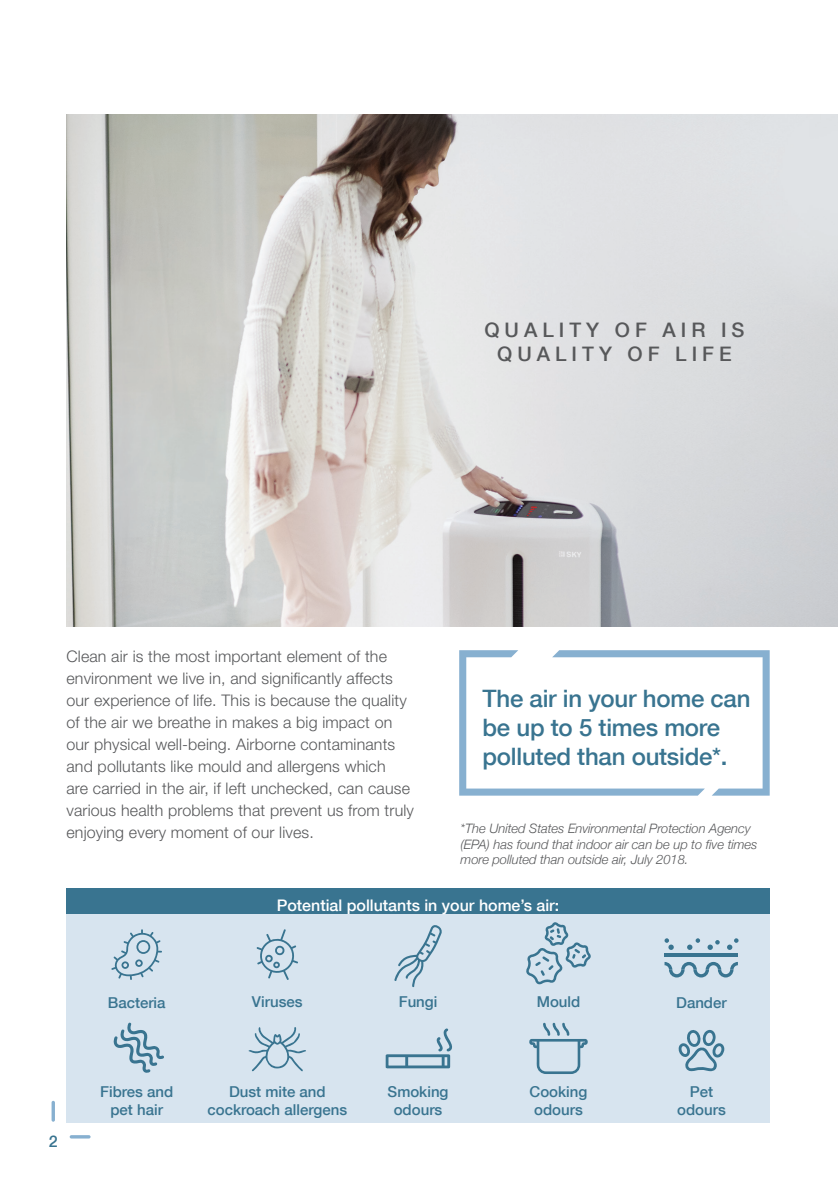
<style>
.page{position:relative;width:838px;height:1191px;background:#fff}
.page>*{position:absolute;margin:0;border:0;box-sizing:border-box;transform-origin:0 0}
.t1{font:500 24px/28.8px "Helvetica Neue";letter-spacing:-.01em;color:#397490}
.t2{font:500 20px/24px "Helvetica Neue";letter-spacing:.25em;color:#57585a;text-align:center}
.t3{font:300 16px/22px "Helvetica Neue LT Std";letter-spacing:.01em;color:#57585a}
.t4{font:500 16px "Helvetica Neue";color:#fff}
.t5{font:500 16px "Helvetica Neue";color:#397490}
.t6{font:500 15px/18px "Helvetica Neue";color:#397490;text-align:center}
.t7{font:italic 300 13px/15.6px "Helvetica Neue";letter-spacing:-.005em;color:#57585a}
</style>
<div class="page">
<hr style="left:52px;top:1101px;width:3px;height:21px;background:#87b0d0;border-radius:2px">
<hr style="left:70px;top:1135px;width:21px;height:3px;background:#87b0d0;border-radius:2px">
<img style="left:66px;top:114px;width:772px;height:512px">
<div style="left:66px;top:888px;width:703px;height:28px;background:#397490"></div>
<div style="left:66px;top:914px;width:703px;height:209px;background:#d7e4ef"></div>
<svg style="left:459px;top:650px;width:310px;height:146px"></svg>
<svg style="left:111px;top:929px;width:51px;height:51px"></svg>
<svg style="left:526px;top:922px;width:65px;height:62px"></svg>
<svg style="left:256px;top:929px;width:42px;height:51px"></svg>
<svg style="left:394px;top:925px;width:48px;height:62px"></svg>
<svg style="left:249px;top:1027px;width:57px;height:44px"></svg>
<svg style="left:386px;top:1028px;width:66px;height:40px"></svg>
<svg style="left:678px;top:1029px;width:46px;height:42px"></svg>
<svg style="left:529px;top:1023px;width:59px;height:51px"></svg>
<svg style="left:664px;top:962px;width:74px;height:15px"></svg>
<hr style="left:664px;top:954px;width:74px;height:3px;background:#397490">
<svg style="left:664px;top:938px;width:10px;height:12px"></svg>
<svg style="left:687px;top:938px;width:13px;height:12px"></svg>
<svg style="left:727px;top:938px;width:11px;height:12px"></svg>
<svg style="left:707px;top:940px;width:13px;height:10px"></svg>
<svg style="left:114px;top:1022px;width:50px;height:51px"></svg>
<p class="t2" style="left:484px;top:317px;width:262px">QUALITY OF AIR IS<br>QUALITY OF LIFE</p>
<p class="t3" style="left:66px;top:645px;width:349px">Clean air is the most important element of the environment we live in, and significantly affects our experience of life. This is because the quality of the air we breathe in makes a big impact on our physical well-being. Airborne contaminants and pollutants like mould and allergens which<br>are carried in the air, if left unchecked, can cause various health problems that prevent us from truly enjoying every moment of our lives.</p>
<h1 class="t1" style="left:482px;top:683px;width:269px">The air in your home can be up to 5 times more polluted than outside*.</h1>
<p class="t7" style="left:460px;top:820px;width:298px">*The United States Environmental Protection Agency (EPA) has found that indoor air can be up to five times more polluted than outside air, July 2018.</p>
<p class="t4" style="left:277px;top:892px;width:284px">Potential pollutants in your home’s air:</p>
<p class="t5" style="left:49px;top:1128px;width:10px">2</p>
<p class="t6" style="left:108px;top:993px;width:59px">Bacteria</p>
<p class="t6" style="left:252px;top:992px;width:52px">Viruses</p>
<p class="t6" style="left:399px;top:992px;width:40px">Fungi</p>
<p class="t6" style="left:537px;top:992px;width:45px">Mould</p>
<p class="t6" style="left:676px;top:993px;width:52px">Dander</p>
<p class="t6" style="left:100px;top:1082px;width:75px">Fibres and pet hair</p>
<p class="t6" style="left:207px;top:1082px;width:141px">Dust mite and cockroach allergens</p>
<p class="t6" style="left:388px;top:1082px;width:62px">Smoking odours</p>
<p class="t6" style="left:529px;top:1082px;width:59px">Cooking odours</p>
<p class="t6" style="left:677px;top:1082px;width:50px">Pet odours</p>
</div>
